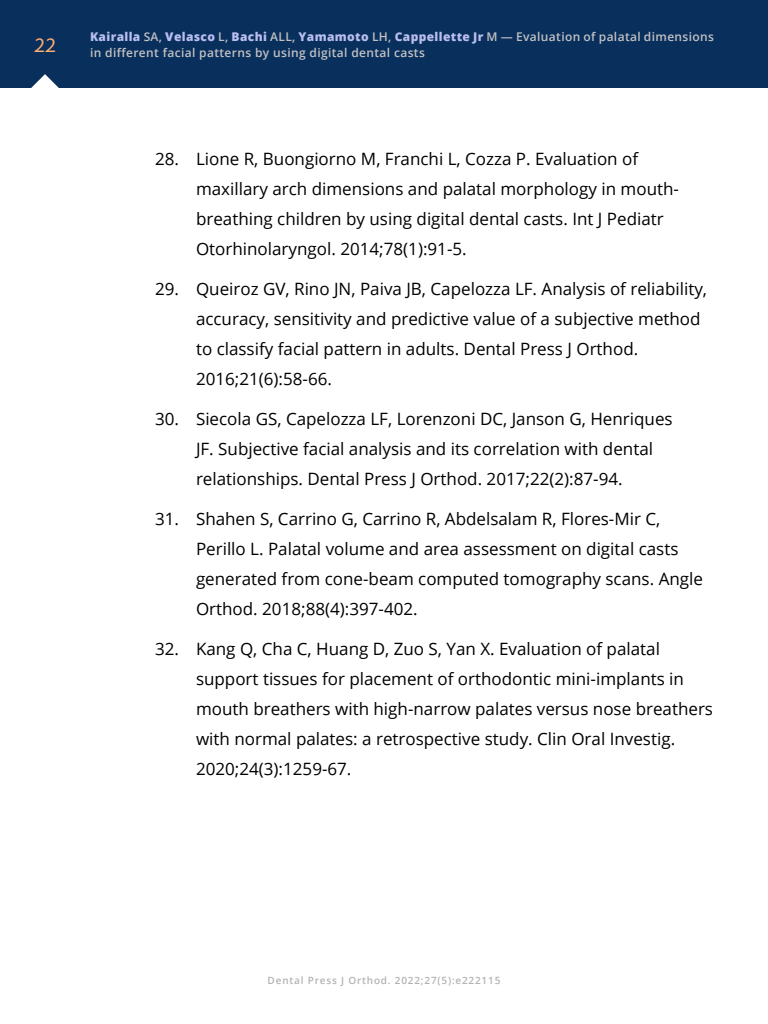
<style>
.page{position:relative;width:768px;height:1024px;background:#fff}
.page>*{position:absolute;margin:0;border:0;box-sizing:border-box;transform-origin:0 0}
.t1{font:500 18px "Semplicita Pro";color:#ffae6f}
.t2{font:17px/30px "Open Sans";color:#000}
.t3{font:600 12px "Open Sans";letter-spacing:.03em;color:#c1c1c3}
.t4{font:600 10px "Open Sans";letter-spacing:.08em;color:#b3b3b3}
.s1{font-weight:800;color:#b9beef}
</style>
<div class="page">
<div style="left:0;top:0;width:768px;height:88px;background:#092f5c"></div>
<svg style="left:31px;top:74px;width:28px;height:14px"></svg>
<p class="t1" style="left:34px;top:33px;width:23px">22</p>
<p class="t3" style="left:90px;top:29px;width:626px"><span class="s1">Kairalla</span> SA, <span class="s1">Velasco</span> L, <span class="s1">Bachi</span> ALL, <span class="s1">Yamamoto</span> LH, <span class="s1">Cappellette Jr</span> M — Evaluation of palatal dimensions</p>
<p class="t3" style="left:90px;top:45px;width:336px">in different facial patterns by using digital dental casts</p>
<p class="t2" style="left:196px;top:143px;width:485px;text-indent:-41px">28. Lione R, Buongiorno M, Franchi L, Cozza P. Evaluation of maxillary arch dimensions and palatal morphology in mouth&shy;breathing children by using digital dental casts. Int J Pediatr Otorhinolaryngol. 2014;78(1):91-5.</p>
<p class="t2" style="left:196px;top:273px;width:513px;text-indent:-41px">29. Queiroz GV, Rino JN, Paiva JB, Capelozza LF. Analysis of reliability, accuracy, sensitivity and predictive value of a subjective method to classify facial pattern in adults. Dental Press J Orthod.<br>2016;21(6):58-66.</p>
<p class="t2" style="left:196px;top:403px;width:478px;text-indent:-41px">30. Siecola GS, Capelozza LF, Lorenzoni DC, Janson G, Henriques<br>JF. Subjective facial analysis and its correlation with dental relationships. Dental Press J Orthod. 2017;22(2):87-94.</p>
<p class="t2" style="left:196px;top:503px;width:509px;text-indent:-41px">31. Shahen S, Carrino G, Carrino R, Abdelsalam R, Flores-Mir C, Perillo L. Palatal volume and area assessment on digital casts generated from cone-beam computed tomography scans. Angle Orthod. 2018;88(4):397-402.</p>
<p class="t2" style="left:196px;top:633px;width:519px;text-indent:-41px">32. Kang Q, Cha C, Huang D, Zuo S, Yan X. Evaluation of palatal support tissues for placement of orthodontic mini-implants in mouth breathers with high-narrow palates versus nose breathers with normal palates: a retrospective study. Clin Oral Investig.<br>2020;24(3):1259-67.</p>
<p class="t4" style="left:268px;top:974px;width:234px">Dental Press J Orthod. 2022;27(5):e222115</p>
</div>
